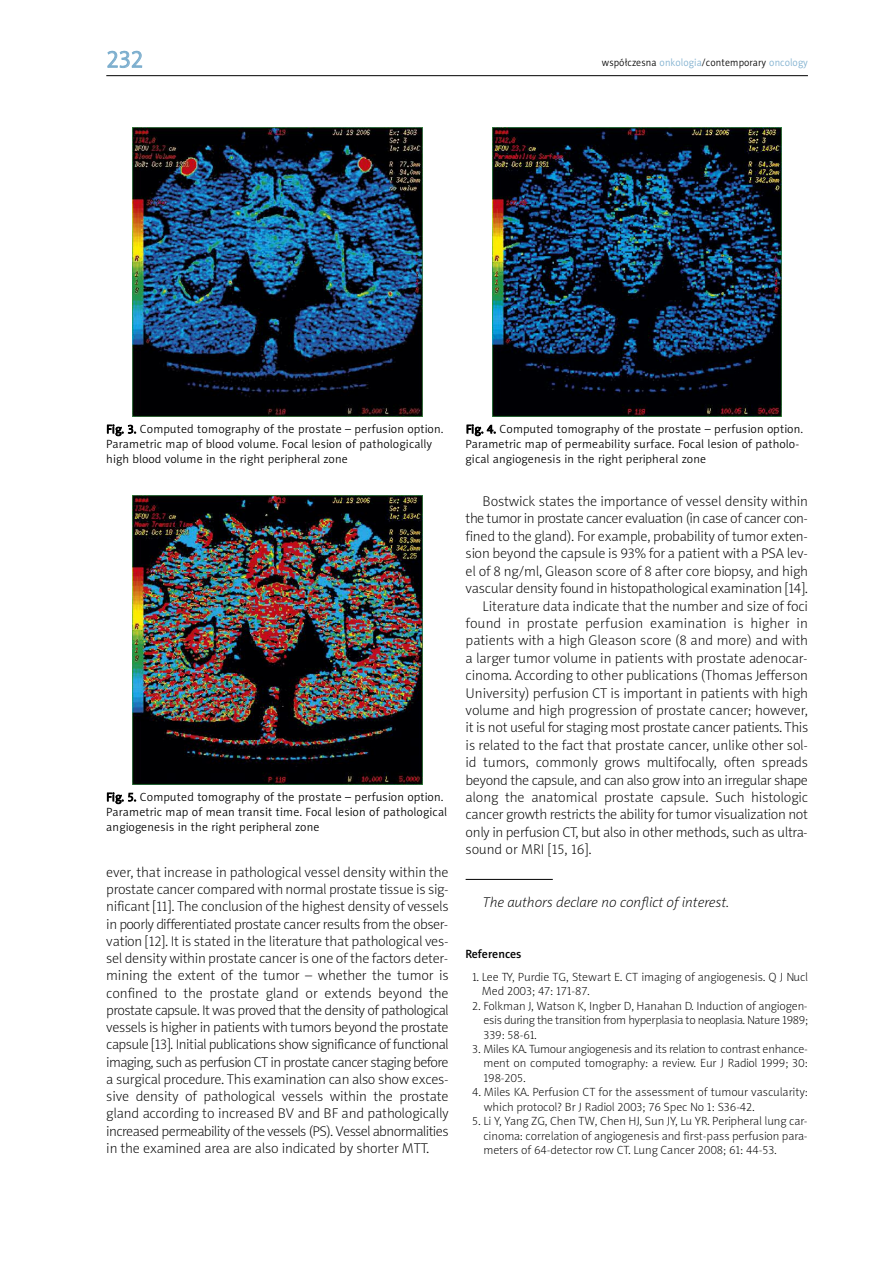
<style>
.page{position:relative;width:893px;height:1263px;background:#fff}
.page>*{position:absolute;margin:0;border:0;box-sizing:border-box;transform-origin:0 0}
.t1{font:24px "Naomi Sans EFNPS Light";color:#7caece}
.t2{font:14.25px/17.2px "Naomi Sans EFNPS Thin";letter-spacing:-.005em;color:#000;text-align:justify}
.t3{font:14.25px "Naomi Sans EFNPS Thin";letter-spacing:-.03em;color:#000}
.t4{font:14.25px "Naomi Sans EFNPS Thin";letter-spacing:-.025em;color:#000}
.t5{font:14.25px "Naomi Sans EFNPS Thin";letter-spacing:.02em;color:#000}
.t6{font:italic 14.25px "Naomi Sans EFNPS Thin";color:#000}
.t7{font:12px/14.4px "Naomi Sans EFNPS Thin";color:#000;text-align:justify}
.t8{font:12px/15px "Naomi Sans EFNPS Light";letter-spacing:.015em;color:#000}
.t9{font:12px "Naomi Sans EFNPS Medium";color:#000}
.t10{font:10.5px "Naomi Sans EFNPS Light";letter-spacing:.015em;color:#000;scale:.95 1}
.s1{color:#7caece}
</style>
<div class="page">
<hr style="left:106px;top:75px;width:702px;height:1px;background:#000">
<hr style="left:466px;top:879px;width:87px;height:1px;background:#000">
<img style="left:492px;top:128px;width:289px;height:289px">
<img style="left:133px;top:496px;width:289px;height:289px">
<img style="left:133px;top:128px;width:289px;height:289px">
<h1 class="t1" style="left:106px;top:50px;width:38px">232</h1>
<p class="t10" style="left:602px;top:59px;width:218px">współczesna <span class="s1">onkologia</span>/contemporary <span class="s1">oncology</span></p>
<p class="t8" style="left:106px;top:423px;width:339px">Fig. 3. Computed tomography of the prostate – perfusion option.<br>Parametric map of blood volume. Focal lesion of pathologically high blood volume in the right peripheral zone</p>
<p class="t8" style="left:106px;top:791px;width:342px">Fig. 5. Computed tomography of the prostate – perfusion option.<br>Parametric map of mean transit time. Focal lesion of pathological angiogenesis in the right peripheral zone</p>
<p class="t2" style="left:106px;top:865px;width:344px">ever, that increase in pathological vessel density within the prostate cancer compared with normal prostate tissue is sig&shy;nificant [11]. The conclusion of the highest density of vessels in poorly differentiated prostate cancer results from the obser&shy;vation [12]. It is stated in the literature that pathological ves&shy;sel density within prostate cancer is one of the factors deter&shy;mining the extent of the tumor – whether the tumor is confined to the prostate gland or extends beyond the prostate capsule. It was proved that the density of pathological vessels is higher in patients with tumors beyond the prostate capsule [13]. Initial publications show significance of functional imaging, such as perfusion CT in prostate cancer staging before a surgical procedure. This examination can also show exces&shy;sive density of pathological vessels within the prostate gland according to increased BV and BF and pathologically increased permeability of the vessels (PS). Vessel abnormalities in the examined area are also indicated by shorter MTT.</p>
<p class="t8" style="left:466px;top:423px;width:339px">Fig. 4. Computed tomography of the prostate – perfusion option.<br>Parametric map of permeability surface. Focal lesion of patholo&shy;gical angiogenesis in the right peripheral zone</p>
<p class="t2" style="left:483px;top:494px;width:327px">Bostwick states the importance of vessel density within</p>
<p class="t3" style="left:466px;top:513px;width:344px">the tumor in prostate cancer evaluation (in case of cancer con-</p>
<p class="t2" style="left:466px;top:529px;width:344px">fined to the gland). For example, probability of tumor exten-</p>
<p class="t2" style="left:466px;top:546px;width:344px">sion beyond the capsule is 93% for a patient with a PSA lev-</p>
<p class="t2" style="left:466px;top:563px;width:344px">el of 8 ng/ml, Gleason score of 8 after core biopsy, and high</p>
<p class="t2" style="left:466px;top:581px;width:344px">vascular density found in histopathological examination [14].</p>
<p class="t2" style="left:483px;top:598px;width:327px">Literature data indicate that the number and size of foci</p>
<p class="t5" style="left:466px;top:617px;width:344px">found in prostate perfusion examination is higher in</p>
<p class="t2" style="left:466px;top:633px;width:344px">patients with a high Gleason score (8 and more) and with</p>
<p class="t2" style="left:466px;top:650px;width:343px">a larger tumor volume in patients with prostate adenocar-</p>
<p class="t2" style="left:466px;top:668px;width:344px">cinoma. According to other publications (Thomas Jefferson</p>
<p class="t2" style="left:466px;top:685px;width:344px">University) perfusion CT is important in patients with high</p>
<p class="t2" style="left:466px;top:703px;width:344px">volume and high progression of prostate cancer; however,</p>
<p class="t2" style="left:466px;top:720px;width:344px">it is not useful for staging most prostate cancer patients. This</p>
<p class="t2" style="left:466px;top:737px;width:344px">is related to the fact that prostate cancer, unlike other sol-</p>
<p class="t2" style="left:466px;top:755px;width:344px">id tumors, commonly grows multifocally, often spreads</p>
<p class="t4" style="left:466px;top:774px;width:344px">beyond the capsule, and can also grow into an irregular shape</p>
<p class="t2" style="left:466px;top:790px;width:344px">along the anatomical prostate capsule. Such histologic</p>
<p class="t2" style="left:466px;top:807px;width:344px">cancer growth restricts the ability for tumor visualization not</p>
<p class="t2" style="left:466px;top:825px;width:343px">only in perfusion CT, but also in other methods, such as ultra-</p>
<p class="t2" style="left:466px;top:842px;width:127px">sound or MRI [15, 16].</p>
<p class="t6" style="left:483px;top:897px;width:248px">The authors declare no conflict of interest.</p>
<p class="t9" style="left:466px;top:949px;width:57px">References</p>
<p class="t7" style="left:482px;top:971px;width:328px;text-indent:-10px">1. Lee TY, Purdie TG, Stewart E. CT imaging of angiogenesis. Q J Nucl<br>Med 2003; 47: 171-87.</p>
<p class="t7" style="left:483px;top:999px;width:326px;text-indent:-11px">2. Folkman J, Watson K, Ingber D, Hanahan D. Induction of angiogen&shy;esis during the transition from hyperplasia to neoplasia. Nature 1989; 339: 58-61.</p>
<p class="t7" style="left:483px;top:1043px;width:326px;text-indent:-11px">3. Miles KA. Tumour angiogenesis and its relation to contrast enhance&shy;ment on computed tomography: a review. Eur J Radiol 1999; 30:<br>198-205.</p>
<p class="t7" style="left:484px;top:1086px;width:326px;text-indent:-12px">4. Miles KA. Perfusion CT for the assessment of tumour vascularity: which protocol? Br J Radiol 2003; 76 Spec No 1: S36-42.</p>
<p class="t7" style="left:483px;top:1115px;width:326px;text-indent:-11px">5. Li Y, Yang ZG, Chen TW, Chen HJ, Sun JY, Lu YR. Peripheral lung car&shy;cinoma: correlation of angiogenesis and first-pass perfusion para&shy;meters of 64-detector row CT. Lung Cancer 2008; 61: 44-53.</p>
</div>
